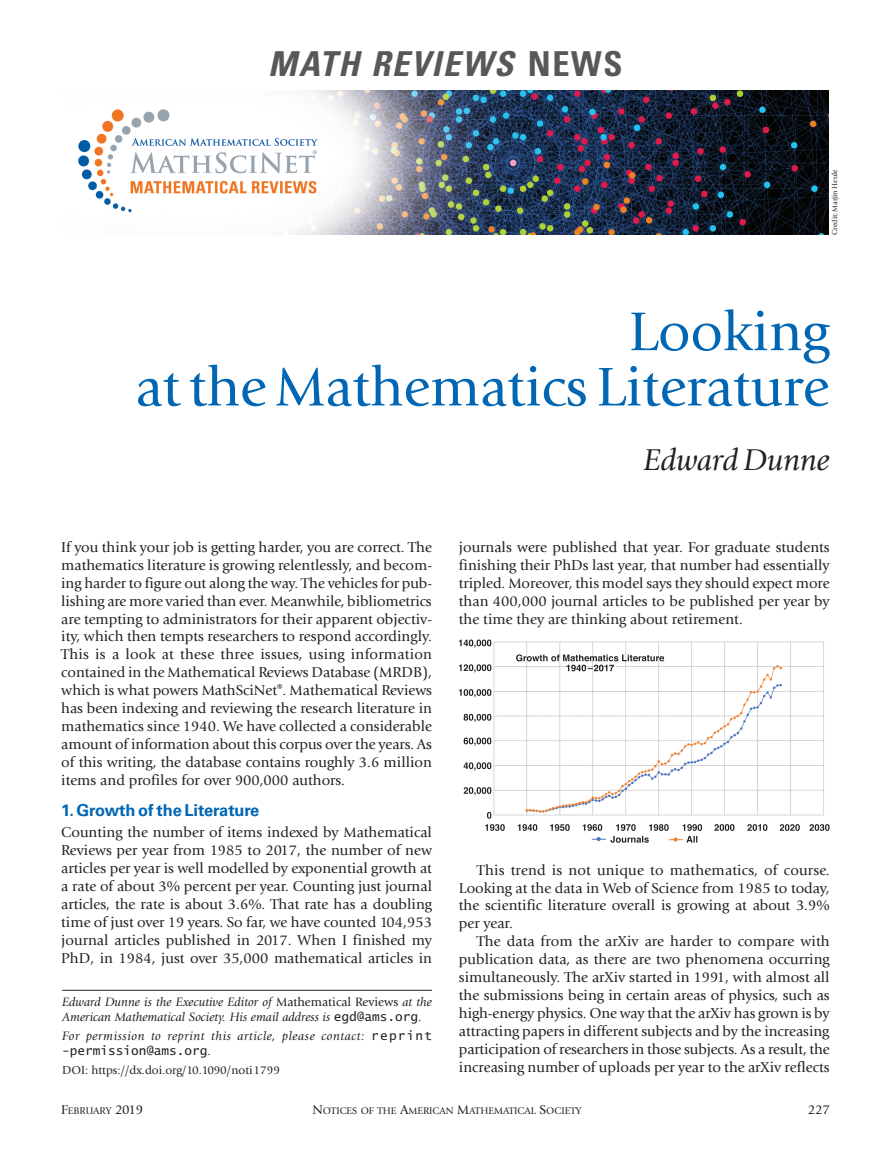
<style>
.page{position:relative;width:891px;height:1161px;background:#fff}
.page>*{position:absolute;margin:0;border:0;box-sizing:border-box;transform-origin:0 0}
.t1{font:56.85px/55.3px "Giovanni Std";letter-spacing:-.005em;color:#0166b3;text-align:right}
.t2{font:italic 700 condensed 34.35px "Univers LT Std";letter-spacing:.05em;color:#57585a}
.t3{font:italic 31.35px "Giovanni Std";letter-spacing:-.005em;color:#231f20}
.t4{font:700 16.5px "Univers LT Std";letter-spacing:-.005em;color:#0166b3}
.t5{font:15px/18px "Giovanni Std";color:#231f20;text-align:justify}
.t6{font:13.5px "Giovanni Std";color:#231f20}
.t7{font:italic 12.75px/15px "Giovanni Std";color:#231f20}
.t8{font:italic 12.75px "Giovanni Std";letter-spacing:.045em;color:#231f20}
.t9{font:12.75px "Lucida Sans Typewriter";color:#231f20}
.t10{font:12px "Giovanni Std";color:#231f20}
.t11{font:10.05px "Giovanni Std";color:#231f20}
.t12{font:7.5px "Giovanni Std";letter-spacing:-.005em;color:#231f20}
.s1{font-style:normal}
.s2{font-family:"Lucida Sans Typewriter";font-style:normal}
.s3{font-family:"Giovanni Std"}
.s4{font-size:13.5px}
</style>
<div class="page">
<img style="left:78px;top:91px;width:751px;height:144px">
<hr style="left:62px;top:990px;width:370px;height:1px;background:#231f20">
<img style="left:463px;top:641px;width:361px;height:202px">
<img style="left:485px;top:824px;width:20px;height:7px">
<img style="left:518px;top:824px;width:19px;height:7px">
<img style="left:550px;top:824px;width:20px;height:7px">
<img style="left:583px;top:824px;width:19px;height:7px">
<img style="left:616px;top:824px;width:20px;height:7px">
<img style="left:649px;top:824px;width:20px;height:7px">
<img style="left:682px;top:824px;width:20px;height:7px">
<img style="left:714px;top:824px;width:20px;height:7px">
<img style="left:747px;top:824px;width:20px;height:7px">
<img style="left:780px;top:824px;width:20px;height:7px">
<img style="left:611px;top:836px;width:38px;height:7px">
<img style="left:516px;top:654px;width:134px;height:7px">
<img style="left:566px;top:665px;width:48px;height:6px">
<svg style="left:686px;top:836px;width:11px;height:7px"></svg>
<img style="left:810px;top:824px;width:20px;height:7px">
<img style="left:464px;top:762px;width:27px;height:9px">
<img style="left:464px;top:738px;width:27px;height:8px">
<img style="left:464px;top:714px;width:27px;height:8px">
<img style="left:459px;top:640px;width:32px;height:8px">
<img style="left:464px;top:787px;width:27px;height:8px">
<svg style="left:487px;top:812px;width:4px;height:7px"></svg>
<img style="left:459px;top:689px;width:32px;height:8px">
<img style="left:459px;top:664px;width:32px;height:9px">
<h2 class="t2" style="left:268px;top:43px;width:356px">MATH REVIEWS <span class="s1">NEWS</span></h2>
<p class="t12" style="left:830px;top:235px;width:67px;rotate:-90deg">Credit: Marjin Heule</p>
<h1 class="t1" style="left:135px;top:304px;width:696px">Looking<br>at the Mathematics Literature</h1>
<h3 class="t3" style="left:644px;top:442px;width:188px">Edward Dunne</h3>
<p class="t5" style="left:61px;top:538px;width:372px">If you think your job is getting harder, you are correct. The mathematics literature is growing relentlessly, and becom&shy;ing harder to figure out along the way. The vehicles for pub&shy;lishing are more varied than ever. Meanwhile, bibliometrics are tempting to administrators for their apparent objectiv&shy;ity, which then tempts researchers to respond accordingly.<br>This is a look at these three issues, using information contained in the Mathematical Reviews Database (MRDB), which is what powers MathSciNet<sup>®</sup>. Mathematical Reviews has been indexing and reviewing the research literature in mathematics since 1940. We have collected a considerable amount of information about this corpus over the years. As of this writing, the database contains roughly 3.6 million items and profiles for over 900,000 authors.</p>
<p class="t4" style="left:61px;top:801px;width:200px">1. Growth of the Literature</p>
<p class="t5" style="left:61px;top:823px;width:372px">Counting the number of items indexed by Mathematical Reviews per year from 1985 to 2017, the number of new articles per year is well modelled by exponential growth at a rate of about 3% percent per year. Counting just journal articles, the rate is about 3.6%. That rate has a doubling time of just over 19 years. So far, we have counted 104,953 journal articles published in 2017. When I finished my PhD, in 1984, just over 35,000 mathematical articles in</p>
<p class="t7" style="left:62px;top:994px;width:371px">Edward Dunne is the Executive Editor of <span class="s1">Mathematical Reviews</span> at the<br>American Mathematical Society. His email address is <span class="s2">egd@ams.org</span><span class="s1">.</span></p>
<p class="t8" style="left:62px;top:1029px;width:371px">For permission to reprint this article, please contact: <span class="s2">reprint</span></p>
<p class="t9" style="left:62px;top:1043px;width:150px">-permission@ams.org<span class="s3">.</span></p>
<p class="t10" style="left:62px;top:1064px;width:219px">DOI: https://dx.doi.org/10.1090/noti1799</p>
<p class="t5" style="left:459px;top:538px;width:372px">journals were published that year. For graduate students finishing their PhDs last year, that number had essentially tripled. Moreover, this model says they should expect more than 400,000 journal articles to be published per year by the time they are thinking about retirement.</p>
<p class="t5" style="left:459px;top:861px;width:372px;text-indent:18px">This trend is not unique to mathematics, of course.<br>Looking at the data in Web of Science from 1985 to today, the scientific literature overall is growing at about 3.9% per year.</p>
<p class="t5" style="left:459px;top:933px;width:372px;text-indent:18px">The data from the arXiv are harder to compare with publication data, as there are two phenomena occurring simultaneously. The arXiv started in 1991, with almost all the submissions being in certain areas of physics, such as high-energy physics. One way that the arXiv has grown is by attracting papers in different subjects and by the increasing participation of researchers in those subjects. As a result, the increasing number of uploads per year to the arXiv reflects</p>
<p class="t11" style="left:61px;top:1105px;width:84px"><span class="s4">F</span>EBRUARY <span class="s4">2019</span></p>
<p class="t11" style="left:312px;top:1105px;width:271px"><span class="s4">N</span>OTICES OF THE <span class="s4">A</span>MERICAN <span class="s4">M</span>ATHEMATICAL <span class="s4">S</span>OCIETY</p>
<p class="t6" style="left:808px;top:1102px;width:24px">227</p>
</div>
